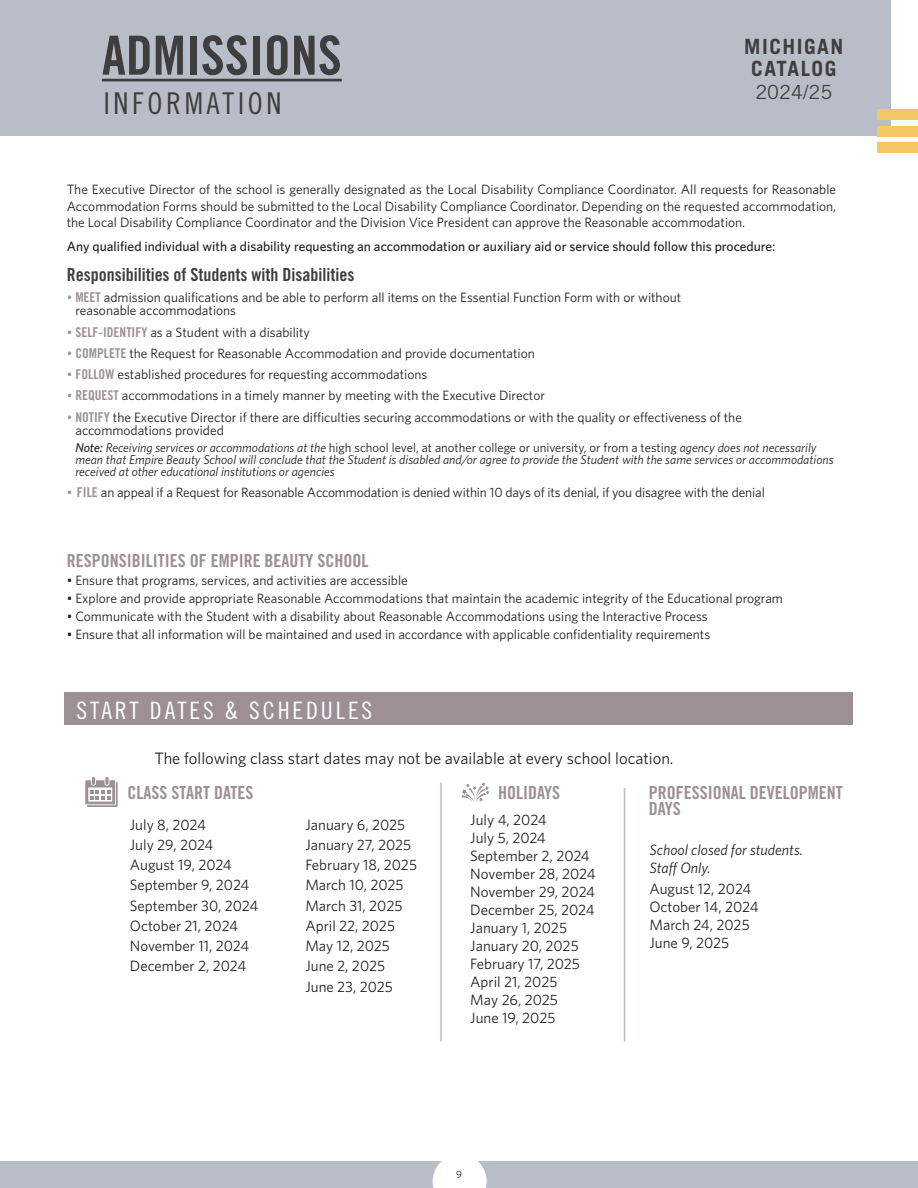
<style>
.page{position:relative;width:918px;height:1188px;background:#fff}
.page>*{position:absolute;margin:0;border:0;box-sizing:border-box;transform-origin:0 0}
.page_headline{font:54px "Trade Gothic LT Std Bd Cn 20";color:#3e3e3f}
.page_headline-2{font:30px "Trade Gothic LT Std Cn 18";letter-spacing:.12em;color:#3e3e3f}
.body_copy{font:24px "Trade Gothic LT Std Cn 18";letter-spacing:.12em;color:#fff}
.t1{font:700 21px/22.5px "Trade Gothic LT Std";letter-spacing:.07em;color:#3e3e3f;text-align:center}
.t2{font:19.5px "Trade Gothic LT Std";color:#3e3e3f}
.subheads{font:18px "Trade Gothic LT Std Bd Cn 20";color:#9c9096}
.body_copy-2{font:18px "Trade Gothic LT Std Bd Cn 20";color:#3e3e3f}
.body_copy-3{font:18px "Trade Gothic LT Std Bd Cn 20";color:#9c9096}
.subheads-2{font:16.5px "Whitney";color:#231f20}
.body_copy-4{font:15px "Whitney";color:#231f20}
.body_copy-5{font:italic 15px/18px "Whitney";color:#231f20}
.body_copy-6{font:13.5px/16.5px "Whitney";color:#231f20}
.body_copy-7{font:500 13.5px "Whitney";color:#231f20}
.body_copy-8{font:italic 12.75px/12px "Whitney";color:#231f20}
.t3{font:10.5px "Whitney";color:#231f20}
.s1{color:#9c9096}
.s2{font-family:"Trade Gothic LT Std Bd Cn 20";color:#9c9096}
.s3{font-weight:500}
.s4{font-style:normal}
</style>
<div class="page">
<div style="left:0;top:1161px;width:918px;height:27px;background:#b9bdc7"></div>
<svg style="left:433px;top:1161px;width:54px;height:27px"></svg>
<div style="left:0;top:0;width:891px;height:136px;background:#b9bdc7"></div>
<div style="left:878px;top:126px;width:40px;height:10px;background:#f3c764"></div>
<div style="left:878px;top:109px;width:40px;height:11px;background:#f3c764"></div>
<div style="left:878px;top:143px;width:40px;height:10px;background:#f3c764"></div>
<hr style="left:102px;top:79px;width:240px;height:2px;background:#3e3e3f">
<div style="left:65px;top:692px;width:788px;height:32px;background:#9c9096"></div>
<svg style="left:85px;top:777px;width:33px;height:30px"></svg>
<svg style="left:462px;top:782px;width:27px;height:21px"></svg>
<hr style="left:624px;top:788px;width:1px;height:254px;background:#b9bdc7">
<hr style="left:440px;top:782px;width:2px;height:260px;background:#b9bdc7">
<p class="page_headline" style="left:102px;top:23px;width:241px">ADMISSIONS</p>
<p class="page_headline-2" style="left:103px;top:86px;width:180px">INFORMATION</p>
<h3 class="t1" style="left:744px;top:35px;width:100px">MICHIGAN<br>CATALOG</h3>
<h3 class="t2" style="left:755px;top:80px;width:78px">2024/25</h3>
<p class="body_copy-6" style="left:67px;top:181px;width:771px;text-align:justify">The Executive Director of the school is generally designated as the Local Disability Compliance Coordinator. All requests for Reasonable Accommodation Forms should be submitted to the Local Disability Compliance Coordinator. Depending on the requested accommodation, the Local Disability Compliance Coordinator and the Division Vice President can approve the Reasonable accommodation.</p>
<p class="body_copy-7" style="left:67px;top:237px;width:710px">Any qualified individual with a disability requesting an accommodation or auxiliary aid or service should follow this procedure:</p>
<p class="body_copy-2" style="left:67px;top:263px;width:289px">Responsibilities of Students with Disabilities</p>
<p class="body_copy-6" style="left:75px;top:290px;width:607px;line-height:13.5px;text-indent:-9px"><span class="s1">•</span> <span class="s2">MEET</span> admission qualifications and be able to perform all items on the Essential Function Form with or without reasonable accommodations</p>
<p class="body_copy-6" style="left:67px;top:323px;width:245px"><span class="s1">•</span> <span class="s2">SELF-IDENTIFY</span> as a Student with a disability</p>
<p class="body_copy-6" style="left:67px;top:345px;width:470px"><span class="s1">•</span> <span class="s2">COMPLETE</span> the Request for Reasonable Accommodation and provide documentation</p>
<p class="body_copy-6" style="left:67px;top:366px;width:362px"><span class="s1">•</span> <span class="s2">FOLLOW</span> established procedures for requesting accommodations</p>
<p class="body_copy-6" style="left:67px;top:387px;width:480px"><span class="s1">•</span> <span class="s2">REQUEST</span> accommodations in a timely manner by meeting with the Executive Director</p>
<p class="body_copy-6" style="left:75px;top:410px;width:668px;line-height:13.5px;text-indent:-9px"><span class="s1">•</span> <span class="s2">NOTIFY</span> the Executive Director if there are difficulties securing accommodations or with the quality or effectiveness of the accommodations provided</p>
<p class="body_copy-8" style="left:75px;top:441px;width:760px"><span class="s3">Note:</span> Receiving services or accommodations at the <span class="s4">high school level, at another college or university, or from a testing</span> agency does not necessarily mean that Empire Beauty School will conclude that the Student is disabled and/or agree to provide the Student with the same services or accommodations received at other educational institutions or agencies</p>
<p class="body_copy-6" style="left:67px;top:484px;width:700px"><span class="s1">•</span> <span class="s2">FILE</span> an appeal if a Request for Reasonable Accommodation is denied within 10 days of its denial, if you disagree with the denial</p>
<p class="body_copy-3" style="left:67px;top:550px;width:303px">RESPONSIBILITIES OF EMPIRE BEAUTY SCHOOL</p>
<p class="body_copy-6" style="left:67px;top:572px;width:343px">• Ensure that programs, services, and activities are accessible</p>
<p class="body_copy-6" style="left:67px;top:590px;width:718px">• Explore and provide appropriate Reasonable Accommodations that maintain the academic integrity of the Educational program</p>
<p class="body_copy-6" style="left:67px;top:608px;width:643px">• Communicate with the Student with a disability about Reasonable Accommodations using the Interactive Process</p>
<p class="body_copy-6" style="left:67px;top:626px;width:645px">• Ensure that all information will be maintained and used in accordance with applicable confidentiality requirements</p>
<p class="body_copy" style="left:77px;top:696px;width:297px">START DATES &amp; SCHEDULES</p>
<p class="subheads-2" style="left:154px;top:747px;width:521px">The following class start dates may not be available at every school location.</p>
<p class="subheads" style="left:127px;top:781px;width:127px">CLASS START DATES</p>
<p class="subheads" style="left:498px;top:781px;width:63px">HOLIDAYS</p>
<p class="body_copy-4" style="left:470px;top:809px;width:78px">July 4, 2024</p>
<p class="body_copy-4" style="left:470px;top:827px;width:77px">July 5, 2024</p>
<p class="body_copy-4" style="left:470px;top:845px;width:121px">September 2, 2024</p>
<p class="body_copy-4" style="left:470px;top:863px;width:127px">November 28, 2024</p>
<p class="body_copy-4" style="left:470px;top:881px;width:126px">November 29, 2024</p>
<p class="body_copy-4" style="left:470px;top:899px;width:126px">December 25, 2024</p>
<p class="body_copy-4" style="left:470px;top:917px;width:98px">January 1, 2025</p>
<p class="body_copy-4" style="left:470px;top:935px;width:110px">January 20, 2025</p>
<p class="body_copy-4" style="left:470px;top:953px;width:111px">February 17, 2025</p>
<p class="body_copy-4" style="left:470px;top:971px;width:89px">April 21, 2025</p>
<p class="body_copy-4" style="left:470px;top:989px;width:89px">May 26, 2025</p>
<p class="body_copy-4" style="left:470px;top:1007px;width:87px">June 19, 2025</p>
<p class="body_copy-4" style="left:130px;top:814px;width:78px">July 8, 2024</p>
<p class="body_copy-4" style="left:130px;top:835px;width:85px">July 29, 2024</p>
<p class="body_copy-4" style="left:130px;top:855px;width:103px">August 19, 2024</p>
<p class="body_copy-4" style="left:130px;top:875px;width:121px">September 9, 2024</p>
<p class="body_copy-4" style="left:130px;top:895px;width:130px">September 30, 2024</p>
<p class="body_copy-4" style="left:130px;top:916px;width:110px">October 21, 2024</p>
<p class="body_copy-4" style="left:130px;top:936px;width:121px">November 11, 2024</p>
<p class="body_copy-4" style="left:130px;top:956px;width:118px">December 2, 2024</p>
<p class="body_copy-4" style="left:305px;top:814px;width:101px">January 6, 2025</p>
<p class="body_copy-4" style="left:305px;top:835px;width:107px">January 27, 2025</p>
<p class="body_copy-4" style="left:305px;top:855px;width:113px">February 18, 2025</p>
<p class="body_copy-4" style="left:305px;top:875px;width:100px">March 10, 2025</p>
<p class="body_copy-4" style="left:305px;top:895px;width:99px">March 31, 2025</p>
<p class="body_copy-4" style="left:305px;top:916px;width:91px">April 22, 2025</p>
<p class="body_copy-4" style="left:305px;top:936px;width:86px">May 12, 2025</p>
<p class="body_copy-4" style="left:305px;top:956px;width:81px">June 2, 2025</p>
<p class="body_copy-4" style="left:305px;top:976px;width:89px">June 23, 2025</p>
<p class="subheads" style="left:649px;top:781px;width:195px">PROFESSIONAL DEVELOPMENT</p>
<p class="subheads" style="left:649px;top:798px;width:33px">DAYS</p>
<p class="body_copy-5" style="left:649px;top:841px;width:155px">School closed for students.<br>Staff Only.</p>
<p class="body_copy-4" style="left:649px;top:878px;width:103px">August 12, 2024</p>
<p class="body_copy-4" style="left:649px;top:896px;width:111px">October 14, 2024</p>
<p class="body_copy-4" style="left:649px;top:914px;width:102px">March 24, 2025</p>
<p class="body_copy-4" style="left:649px;top:932px;width:81px">June 9, 2025</p>
<p class="t3" style="left:456px;top:1167px;width:7px">9</p>
</div>
